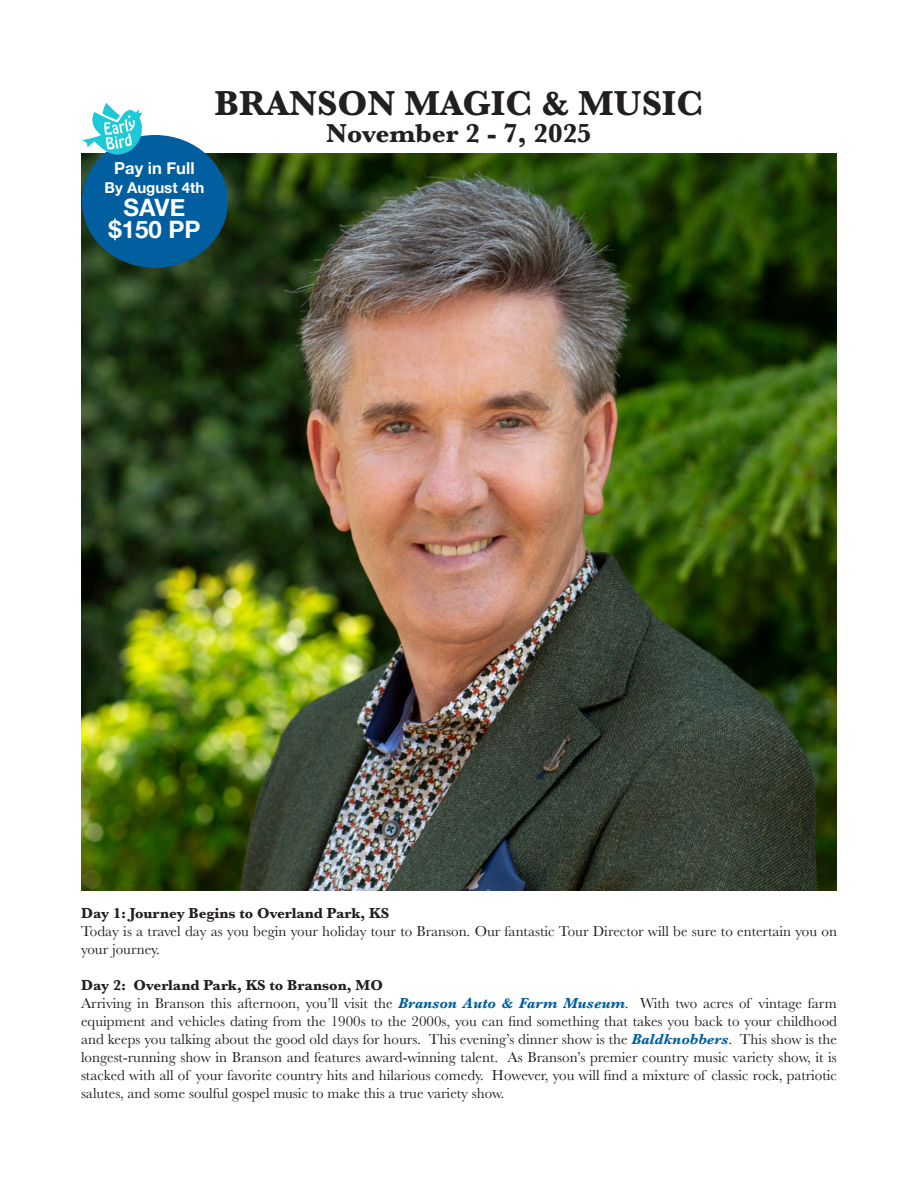
<style>
.page{position:relative;width:918px;height:1188px;background:#fff}
.page>*{position:absolute;margin:0;border:0;box-sizing:border-box;transform-origin:0 0}
.t1{font:700 36px "Baskerville";color:#231f20}
.t2{font:700 27px "Baskerville";color:#231f20}
.t3{font:700 24px "Helvetica Neue";color:#fff}
.t4{font:700 16.5px "Helvetica Neue";color:#fff}
.t5{font:15px/18px "Baskerville";color:#231f20}
.t6{font:700 15px "Baskerville";color:#231f20}
.t7{font:700 15px "Helvetica Neue";color:#fff}
.s1{font-weight:700;font-style:italic;color:#015fa0}
</style>
<div class="page">
<img style="left:81px;top:153px;width:756px;height:738px">
<div style="left:87px;top:140px;width:136px;height:123px;background:#015fa0;border-radius:50%"></div>
<div style="left:82px;top:135px;width:146px;height:133px;border:10px solid #015fa0;border-radius:50%"></div>
<img style="left:81px;top:103px;width:61px;height:51px">
<p class="t4" style="left:114px;top:155px;width:82px">Pay in Full</p>
<p class="t7" style="left:105px;top:176px;width:101px">By August 4th</p>
<p class="t3" style="left:124px;top:189px;width:63px">SAVE</p>
<p class="t3" style="left:108px;top:211px;width:94px">$150 PP</p>
<p class="t1" style="left:214px;top:78px;width:491px">BRANSON MAGIC &amp; MUSIC</p>
<p class="t2" style="left:326px;top:114px;width:267px">November 2 - 7, 2025</p>
<p class="t6" style="left:81px;top:903px;width:310px">Day 1: Journey Begins to Overland Park, KS</p>
<p class="t5" style="left:81px;top:923px;width:757px">Today is a travel day as you begin your holiday tour to Branson. Our fantastic Tour Director will be sure to entertain you on your journey.</p>
<p class="t6" style="left:81px;top:975px;width:303px">Day 2: Overland Park, KS to Branson, MO</p>
<p class="t5" style="left:81px;top:995px;width:758px">Arriving in Branson this afternoon, you’ll visit the <span class="s1">Branson Auto &amp; Farm Museum</span>. With two acres of vintage farm</p>
<p class="t5" style="left:81px;top:1013px;width:757px">equipment and vehicles dating from the 1900s to the 2000s, you can find something that takes you back to your childhood and keeps you talking about the good old days for hours. This evening’s dinner show is the <span class="s1">Baldknobbers</span>. This show is the</p>
<p class="t5" style="left:81px;top:1049px;width:758px">longest-running show in Branson and features award-winning talent. As Branson’s premier country music variety show, it is stacked with all of your favorite country hits and hilarious comedy. However, you will find a mixture of classic rock, patriotic</p>
<p class="t5" style="left:81px;top:1085px;width:425px">salutes, and some soulful gospel music to make this a true variety show.</p>
</div>
